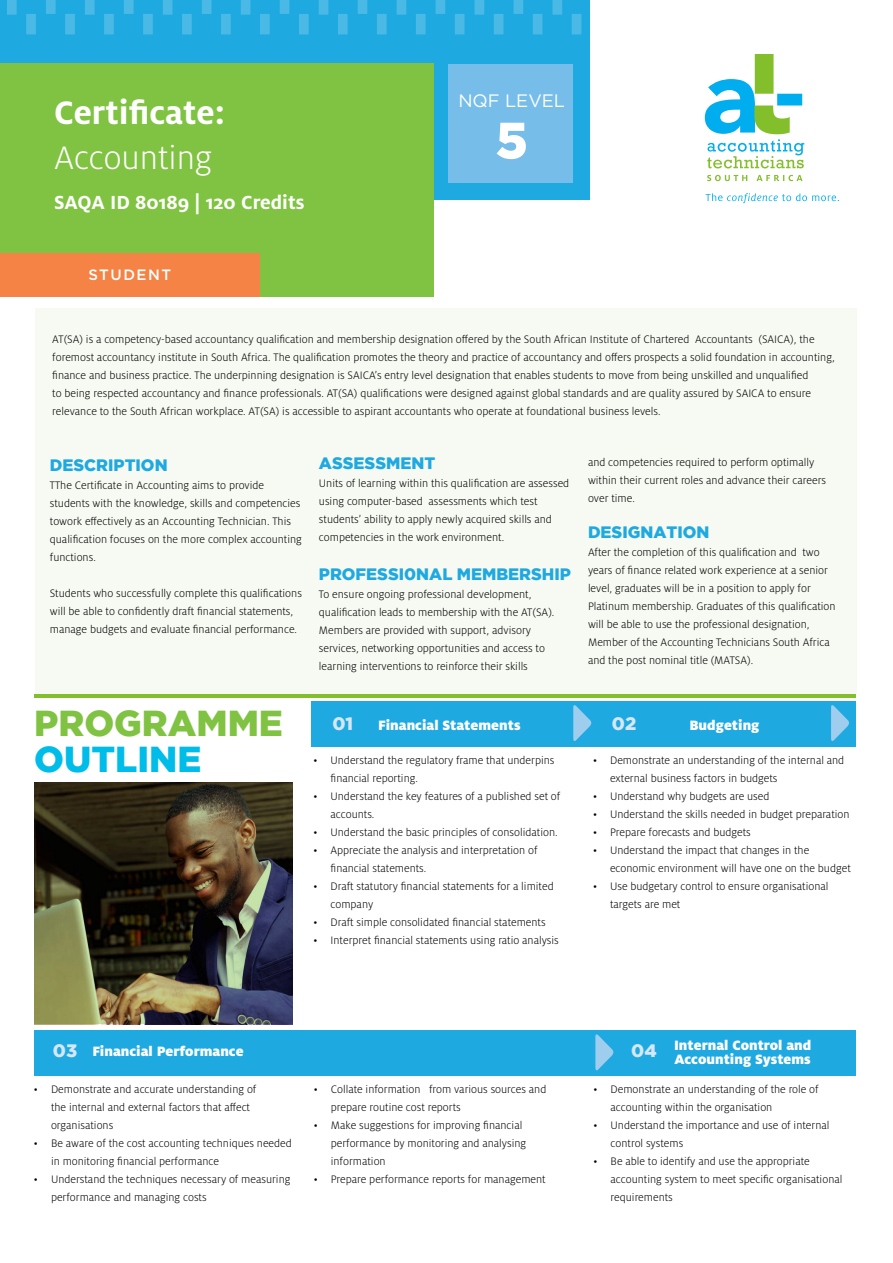
<style>
.page{position:relative;width:893px;height:1263px;background:#fff}
.page>*{position:absolute;margin:0;border:0;box-sizing:border-box;transform-origin:0 0}
.t1{font:900 51px "Gotham";color:#fff}
.t2{font:700 36px "Milo OT";color:#fff}
.t3{font:300 36px "Milo OT";color:#fff}
.t4{font:900 36px "Gotham";color:#80c342}
.t5{font:900 36px "Gotham";color:#00bce8}
.t6{font:700 21px "Milo OT";color:#fff}
.t7{font:900 18px "Gotham";color:#d6e8f7}
.t8{font:18px "Gotham";color:#fff}
.t9{font:900 16.5px "Gotham";color:#1fa9e1}
.t10{font:900 15px/13.5px "Milo OT";color:#fff}
.t11{font:500 15px "Gotham";letter-spacing:.1em;color:#fff}
.t12{font:300 12px/18px "Milo OT";color:#000}
</style>
<div class="page">
<svg style="left:705px;top:54px;width:99px;height:114px"></svg>
<svg style="left:707px;top:175px;width:95px;height:6px"></svg>
<svg style="left:706px;top:193px;width:133px;height:10px"></svg>
<div style="left:0;top:0;width:589px;height:199px;background:#1fa9e1"></div>
<div style="left:36px;top:308px;width:821px;height:386px;background:#f6faf2"></div>
<div style="left:0;top:63px;width:434px;height:234px;background:#80c342"></div>
<div style="left:0;top:253px;width:260px;height:44px;background:#f58345"></div>
<div style="left:7px;top:0;width:10px;height:15px;background:#4ab9e6"></div>
<div style="left:299px;top:14px;width:10px;height:20px;background:#4ab9e6"></div>
<div style="left:319px;top:0;width:9px;height:15px;background:#4ab9e6"></div>
<div style="left:143px;top:14px;width:10px;height:20px;background:#4ab9e6"></div>
<div style="left:163px;top:0;width:9px;height:15px;background:#4ab9e6"></div>
<div style="left:455px;top:14px;width:9px;height:20px;background:#4ab9e6"></div>
<div style="left:475px;top:0;width:9px;height:15px;background:#4ab9e6"></div>
<div style="left:65px;top:14px;width:10px;height:20px;background:#4ab9e6"></div>
<div style="left:85px;top:0;width:10px;height:15px;background:#4ab9e6"></div>
<div style="left:377px;top:14px;width:10px;height:20px;background:#4ab9e6"></div>
<div style="left:397px;top:0;width:9px;height:15px;background:#4ab9e6"></div>
<div style="left:221px;top:14px;width:10px;height:20px;background:#4ab9e6"></div>
<div style="left:241px;top:0;width:9px;height:15px;background:#4ab9e6"></div>
<div style="left:533px;top:14px;width:9px;height:20px;background:#4ab9e6"></div>
<div style="left:552px;top:0;width:10px;height:15px;background:#4ab9e6"></div>
<div style="left:26px;top:14px;width:10px;height:20px;background:#4ab9e6"></div>
<div style="left:46px;top:0;width:10px;height:14px;background:#4ab9e6"></div>
<div style="left:338px;top:14px;width:10px;height:20px;background:#4ab9e6"></div>
<div style="left:358px;top:0;width:9px;height:14px;background:#4ab9e6"></div>
<div style="left:182px;top:14px;width:10px;height:20px;background:#4ab9e6"></div>
<div style="left:202px;top:0;width:9px;height:14px;background:#4ab9e6"></div>
<div style="left:494px;top:14px;width:9px;height:20px;background:#4ab9e6"></div>
<div style="left:513px;top:0;width:10px;height:14px;background:#4ab9e6"></div>
<div style="left:104px;top:14px;width:10px;height:20px;background:#4ab9e6"></div>
<div style="left:124px;top:0;width:10px;height:14px;background:#4ab9e6"></div>
<div style="left:416px;top:14px;width:10px;height:20px;background:#4ab9e6"></div>
<div style="left:436px;top:0;width:9px;height:14px;background:#4ab9e6"></div>
<div style="left:260px;top:14px;width:10px;height:20px;background:#4ab9e6"></div>
<div style="left:280px;top:0;width:9px;height:14px;background:#4ab9e6"></div>
<div style="left:572px;top:14px;width:9px;height:20px;background:#4ab9e6"></div>
<div style="left:311px;top:701px;width:544px;height:46px;background:#1fa9e1"></div>
<div style="left:34px;top:1030px;width:821px;height:45px;background:#1fa9e1"></div>
<hr style="left:34px;top:694px;width:821px;height:4px;background:#82bf2b">
<svg style="left:573px;top:705px;width:19px;height:36px"></svg>
<svg style="left:595px;top:1034px;width:19px;height:37px"></svg>
<svg style="left:831px;top:705px;width:18px;height:36px"></svg>
<img style="left:34px;top:783px;width:259px;height:241px">
<div style="left:449px;top:64px;width:124px;height:119px;background:#76bde9"></div>
<h2 class="t2" style="left:54px;top:92px;width:173px">Certificate:</h2>
<h2 class="t3" style="left:54px;top:138px;width:160px">Accounting</h2>
<h3 class="t6" style="left:54px;top:191px;width:252px">SAQA ID 80189 | 120 Credits</h3>
<p class="t11" style="left:88px;top:265px;width:84px">STUDENT</p>
<h3 class="t8" style="left:458px;top:90px;width:108px">NQF LEVEL</h3>
<h1 class="t1" style="left:496px;top:111px;width:34px">5</h1>
<p class="t12" style="left:52px;top:330px;width:784px">AT(SA) is a competency-based accountancy qualification and membership designation offered by the South African Institute of Chartered Accountants (SAICA), the foremost accountancy institute in South Africa. The qualification promotes the theory and practice of accountancy and offers prospects a solid foundation in accounting, finance and business practice. The underpinning designation is SAICA’s entry level designation that enables students to move from being unskilled and unqualified<br>to being respected accountancy and finance professionals. AT(SA) qualifications were designed against global standards and are quality assured by SAICA to ensure relevance to the South African workplace. AT(SA) is accessible to aspirant accountants who operate at foundational business levels.</p>
<h3 class="t9" style="left:50px;top:456px;width:119px">DESCRIPTION</h3>
<p class="t12" style="left:50px;top:476px;width:254px">TThe Certificate in Accounting aims to provide students with the knowledge, skills and competencies towork effectively as an Accounting Technician. This qualification focuses on the more complex accounting functions.</p>
<p class="t12" style="left:50px;top:584px;width:254px">Students who successfully complete this qualifications will be able to confidently draft financial statements, manage budgets and evaluate financial performance.</p>
<h3 class="t9" style="left:319px;top:453px;width:118px">ASSESSMENT</h3>
<p class="t12" style="left:319px;top:474px;width:252px">Units of learning within this qualification are assessed using computer-based assessments which test students’ ability to apply newly acquired skills and competencies in the work environment.</p>
<h3 class="t9" style="left:319px;top:564px;width:254px">PROFESSI0NAL MEMBERSHIP</h3>
<p class="t12" style="left:319px;top:585px;width:237px">To ensure ongoing professional development, qualification leads to membership with the AT(SA).<br>Members are provided with support, advisory services, networking opportunities and access to learning interventions to reinforce their skills</p>
<h2 class="t4" style="left:34px;top:703px;width:250px">PROGRAMME</h2>
<h2 class="t5" style="left:34px;top:739px;width:169px">OUTLINE</h2>
<h3 class="t7" style="left:332px;top:714px;width:22px">01</h3>
<p class="t10" style="left:378px;top:718px;width:144px">Financial Statements</p>
<p class="t12" style="left:331px;top:751px;width:225px;text-indent:-17px">• Understand the regulatory frame that underpins financial reporting.</p>
<p class="t12" style="left:331px;top:787px;width:231px;text-indent:-17px">• Understand the key features of a published set of accounts.</p>
<p class="t12" style="left:314px;top:823px;width:246px">• Understand the basic principles of consolidation.</p>
<p class="t12" style="left:331px;top:841px;width:209px;text-indent:-17px">• Appreciate the analysis and interpretation of financial statements.</p>
<p class="t12" style="left:331px;top:877px;width:225px;text-indent:-17px">• Draft statutory financial statements for a limited company</p>
<p class="t12" style="left:314px;top:913px;width:234px">• Draft simple consolidated financial statements</p>
<p class="t12" style="left:314px;top:931px;width:247px">• Interpret financial statements using ratio analysis</p>
<p class="t12" style="left:588px;top:454px;width:240px">and competencies required to perform optimally within their current roles and advance their careers over time.</p>
<h3 class="t9" style="left:588px;top:523px;width:123px">DESIGNATION</h3>
<p class="t12" style="left:588px;top:544px;width:249px">After the completion of this qualification and two years of finance related work experience at a senior level, graduates will be in a position to apply for Platinum membership. Graduates of this qualification will be able to use the professional designation, Member of the Accounting Technicians South Africa and the post nominal title (MATSA).</p>
<h3 class="t7" style="left:612px;top:714px;width:26px">02</h3>
<p class="t10" style="left:689px;top:718px;width:72px">Budgeting</p>
<p class="t12" style="left:610px;top:751px;width:236px;text-indent:-17px">• Demonstrate an understanding of the internal and external business factors in budgets</p>
<p class="t12" style="left:593px;top:787px;width:178px">• Understand why budgets are used</p>
<p class="t12" style="left:593px;top:805px;width:258px">• Understand the skills needed in budget preparation</p>
<p class="t12" style="left:593px;top:823px;width:159px">• Prepare forecasts and budgets</p>
<p class="t12" style="left:610px;top:841px;width:242px;text-indent:-17px">• Understand the impact that changes in the economic environment will have one on the budget</p>
<p class="t12" style="left:610px;top:877px;width:220px;text-indent:-17px">• Use budgetary control to ensure organisational targets are met</p>
<h3 class="t7" style="left:53px;top:1040px;width:26px">03</h3>
<h3 class="t7" style="left:631px;top:1040px;width:27px">04</h3>
<p class="t10" style="left:92px;top:1044px;width:153px">Financial Performance</p>
<p class="t10" style="left:674px;top:1039px;width:139px">Internal Control and<br>Accounting Systems</p>
<p class="t12" style="left:51px;top:1080px;width:207px;text-indent:-17px">• Demonstrate and accurate understanding of the internal and external factors that affect organisations</p>
<p class="t12" style="left:51px;top:1134px;width:242px;text-indent:-17px">• Be aware of the cost accounting techniques needed in monitoring financial performance</p>
<p class="t12" style="left:51px;top:1170px;width:241px;text-indent:-17px">• Understand the techniques necessary of measuring performance and managing costs</p>
<p class="t12" style="left:331px;top:1080px;width:217px;text-indent:-17px">• Collate information from various sources and prepare routine cost reports</p>
<p class="t12" style="left:331px;top:1116px;width:197px;text-indent:-17px">• Make suggestions for improving financial performance by monitoring and analysing information</p>
<p class="t12" style="left:314px;top:1170px;width:233px">• Prepare performance reports for management</p>
<p class="t12" style="left:611px;top:1080px;width:210px;text-indent:-17px">• Demonstrate an understanding of the role of accounting within the organisation</p>
<p class="t12" style="left:611px;top:1116px;width:220px;text-indent:-17px">• Understand the importance and use of internal control systems</p>
<p class="t12" style="left:611px;top:1152px;width:233px;text-indent:-17px">• Be able to identify and use the appropriate accounting system to meet specific organisational requirements</p>
</div>
